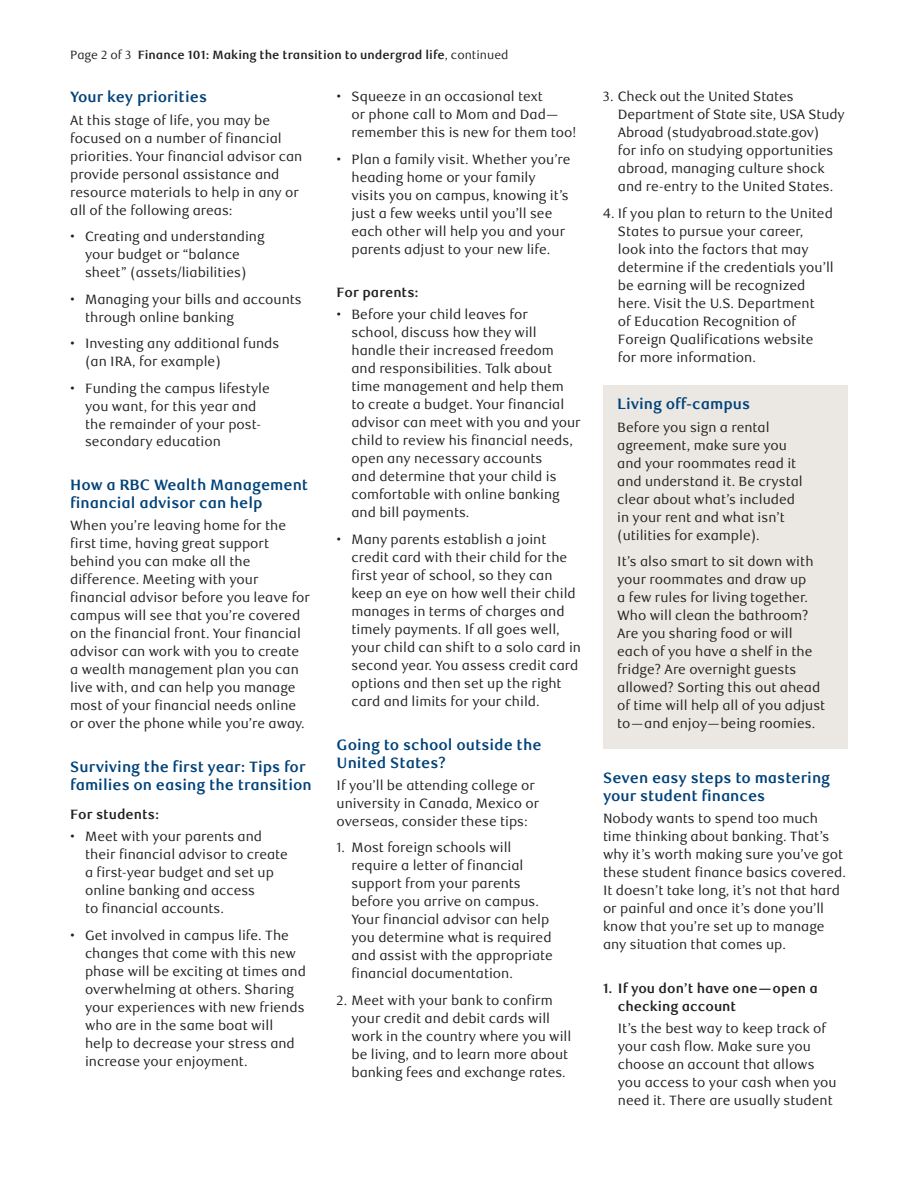
<style>
.page{position:relative;width:918px;height:1188px;background:#fff}
.page>*{position:absolute;margin:0;border:0;box-sizing:border-box;transform-origin:0 0}
.t1{font:700 15px/18px "RBC Text";color:#004279}
.t2{font:13.5px/18px "RBC Text";color:#231f20}
.t3{font:700 13.5px/18px "RBC Text";color:#231f20}
.t4{font:700 12px "RBC Text";color:#231f20}
.s1{font-weight:400}
</style>
<div class="page">
<div style="left:604px;top:385px;width:244px;height:364px;background:#ebe8e4"></div>
<p class="t4" style="left:70px;top:47px;width:440px"><span class="s1">Page 2 of 3</span> Finance 101: Making the transition to undergrad life<span class="s1">, continued</span></p>
<p class="t1" style="left:70px;top:88px;width:138px">Your key priorities</p>
<p class="t2" style="left:70px;top:111px;width:234px">At this stage of life, you may be focused on a number of financial priorities. Your financial advisor can provide personal assistance and resource materials to help in any or all of the following areas:</p>
<p class="t2" style="left:85px;top:228px;width:181px;text-indent:-15px">• Creating and understanding your budget or “balance sheet” (assets/liabilities)</p>
<p class="t2" style="left:85px;top:290px;width:218px;text-indent:-15px">• Managing your bills and accounts through online banking</p>
<p class="t2" style="left:85px;top:335px;width:196px;text-indent:-15px">• Investing any additional funds (an IRA, for example)</p>
<p class="t2" style="left:85px;top:379px;width:186px;text-indent:-15px">• Funding the campus lifestyle you want, for this year and the remainder of your post&shy;secondary education</p>
<p class="t1" style="left:70px;top:476px;width:239px">How a RBC Wealth Management financial advisor can help</p>
<p class="t2" style="left:70px;top:517px;width:241px">When you’re leaving home for the first time, having great support behind you can make all the difference. Meeting with your financial advisor before you leave for campus will see that you’re covered on the financial front. Your financial advisor can work with you to create a wealth management plan you can live with, and can help you manage most of your financial needs online or over the phone while you’re away.</p>
<p class="t1" style="left:70px;top:758px;width:243px">Surviving the first year: Tips for families on easing the transition</p>
<p class="t3" style="left:70px;top:806px;width:91px">For students:</p>
<p class="t2" style="left:85px;top:828px;width:204px;text-indent:-15px">• Meet with your parents and their financial advisor to create a first-year budget and set up online banking and access<br>to financial accounts.</p>
<p class="t2" style="left:85px;top:926px;width:222px;text-indent:-15px">• Get involved in campus life. The changes that come with this new phase will be exciting at times and overwhelming at others. Sharing your experiences with new friends who are in the same boat will<br>help to decrease your stress and increase your enjoyment.</p>
<p class="t2" style="left:351px;top:88px;width:226px;text-indent:-15px">• Squeeze in an occasional text<br>or phone call to Mom and Dad— remember this is new for them too!</p>
<p class="t2" style="left:351px;top:150px;width:221px;text-indent:-15px">• Plan a family visit. Whether you’re heading home or your family visits you on campus, knowing it’s just a few weeks until you’ll see each other will help you and your parents adjust to your new life.</p>
<p class="t3" style="left:337px;top:284px;width:84px">For parents:</p>
<p class="t2" style="left:351px;top:306px;width:231px;text-indent:-15px">• Before your child leaves for<br>school, discuss how they will handle their increased freedom and responsibilities. Talk about time management and help them<br>to create a budget. Your financial advisor can meet with you and your child to review his financial needs, open any necessary accounts<br>and determine that your child is comfortable with online banking and bill payments.</p>
<p class="t2" style="left:351px;top:530px;width:231px;text-indent:-15px">• Many parents establish a joint credit card with their child for the first year of school, so they can keep an eye on how well their child manages in terms of charges and timely payments. If all goes well, your child can shift to a solo card in second year. You assess credit card options and then set up the right card and limits for your child.</p>
<p class="t1" style="left:337px;top:736px;width:206px">Going to school outside the<br>United States?</p>
<p class="t2" style="left:337px;top:776px;width:204px">If you’ll be attending college or university in Canada, Mexico or overseas, consider these tips:</p>
<p class="t2" style="left:351px;top:839px;width:203px;text-indent:-15px">1. Most foreign schools will require a letter of financial support from your parents before you arrive on campus.<br>Your financial advisor can help you determine what is required and assist with the appropriate financial documentation.</p>
<p class="t2" style="left:351px;top:991px;width:221px;text-indent:-15px">2. Meet with your bank to confirm your credit and debit cards will work in the country where you will be living, and to learn more about banking fees and exchange rates.</p>
<p class="t2" style="left:618px;top:88px;width:228px;text-indent:-15px">3. Check out the United States Department of State site, USA Study Abroad (studyabroad.state.gov)<br>for info on studying opportunities abroad, managing culture shock and re-entry to the United States.</p>
<p class="t2" style="left:618px;top:204px;width:217px;text-indent:-15px">4. If you plan to return to the United<br>States to pursue your career, look into the factors that may determine if the credentials you’ll be earning will be recognized here. Visit the U.S. Department<br>of Education Recognition of<br>Foreign Qualifications website for more information.</p>
<p class="t1" style="left:617px;top:396px;width:134px">Living off-campus</p>
<p class="t2" style="left:617px;top:418px;width:187px">Before you sign a rental agreement, make sure you and your roommates read it and understand it. Be crystal clear about what’s included in your rent and what isn’t (utilities for example).</p>
<p class="t2" style="left:617px;top:553px;width:210px">It’s also smart to sit down with your roommates and draw up<br>a few rules for living together.<br>Who will clean the bathroom?<br>Are you sharing food or will each of you have a shelf in the fridge? Are overnight guests allowed? Sorting this out ahead of time will help all of you adjust to—and enjoy—being roomies.</p>
<p class="t1" style="left:603px;top:769px;width:229px">Seven easy steps to mastering your student finances</p>
<p class="t2" style="left:603px;top:810px;width:244px">Nobody wants to spend too much time thinking about banking. That’s why it’s worth making sure you’ve got these student finance basics covered.<br>It doesn’t take long, it’s not that hard or painful and once it’s done you’ll know that you’re set up to manage any situation that comes up.</p>
<p class="t3" style="left:618px;top:980px;width:202px;text-indent:-15px">1. If you don’t have one—open a checking account</p>
<p class="t2" style="left:618px;top:1020px;width:220px">It’s the best way to keep track of your cash flow. Make sure you choose an account that allows you access to your cash when you need it. There are usually student</p>
</div>
